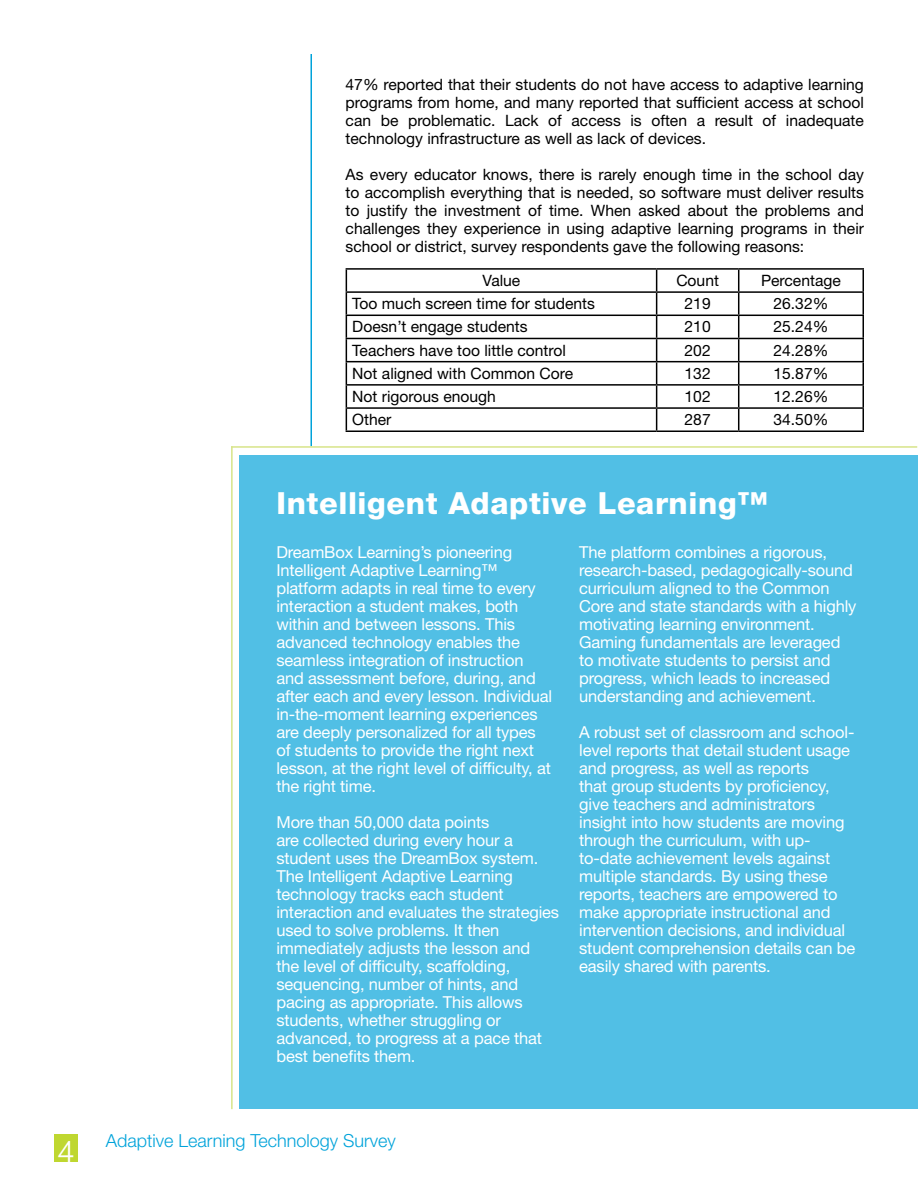
<style>
.page{position:relative;width:918px;height:1188px;background:#fff}
.page>*{position:absolute;margin:0;border:0;box-sizing:border-box;transform-origin:0 0}
.t1{font:800 30.6px "Helvetica Neue LT Std";letter-spacing:.02em;color:#fff}
.t2{font:30px "Apex New";color:#fff}
.t3{font:300 18px "Helvetica Neue LT Std";color:#00a3da}
.t4{font:16.5px/18px "Helvetica Neue LT Std";letter-spacing:-.01em;color:#fff}
.t5{font:15.6px/18px "Helvetica Neue LT Std";color:#000;text-align:justify}
</style>
<div class="page">
<div style="left:54px;top:1134px;width:24px;height:27px;background:#bfd730"></div>
<hr style="left:310px;top:54px;width:2px;height:392px;background:#00a3da">
<div style="left:240px;top:456px;width:678px;height:653px;background:#51bfe5"></div>
<div style="left:54px;top:1135px;width:24px;height:27px;background:#bfd730"></div>
<hr style="left:231px;top:446px;width:686px;height:2px;background:#d7e488">
<hr style="left:231px;top:446px;width:2px;height:663px;background:#d7e488">
<hr style="left:346px;top:268px;width:311px;height:2px;background:#000">
<hr style="left:657px;top:268px;width:82px;height:2px;background:#000">
<hr style="left:739px;top:268px;width:125px;height:2px;background:#000">
<hr style="left:862px;top:270px;width:2px;height:21px;background:#000">
<hr style="left:346px;top:291px;width:311px;height:2px;background:#000">
<hr style="left:657px;top:291px;width:82px;height:2px;background:#000">
<hr style="left:739px;top:291px;width:125px;height:2px;background:#000">
<hr style="left:862px;top:293px;width:2px;height:22px;background:#000">
<hr style="left:346px;top:315px;width:311px;height:1px;background:#000">
<hr style="left:657px;top:315px;width:82px;height:1px;background:#000">
<hr style="left:739px;top:315px;width:125px;height:1px;background:#000">
<hr style="left:862px;top:316px;width:2px;height:22px;background:#000">
<hr style="left:346px;top:338px;width:311px;height:1px;background:#000">
<hr style="left:657px;top:338px;width:82px;height:1px;background:#000">
<hr style="left:739px;top:338px;width:125px;height:1px;background:#000">
<hr style="left:862px;top:339px;width:2px;height:22px;background:#000">
<hr style="left:346px;top:361px;width:311px;height:1px;background:#000">
<hr style="left:657px;top:361px;width:82px;height:1px;background:#000">
<hr style="left:739px;top:361px;width:125px;height:1px;background:#000">
<hr style="left:862px;top:362px;width:2px;height:22px;background:#000">
<hr style="left:346px;top:384px;width:311px;height:2px;background:#000">
<hr style="left:657px;top:384px;width:82px;height:2px;background:#000">
<hr style="left:739px;top:384px;width:125px;height:2px;background:#000">
<hr style="left:862px;top:386px;width:2px;height:21px;background:#000">
<hr style="left:346px;top:407px;width:311px;height:2px;background:#000">
<svg style="left:346px;top:270px;width:1px;height:160px"></svg>
<hr style="left:657px;top:407px;width:82px;height:2px;background:#000">
<svg style="left:656px;top:270px;width:1px;height:160px"></svg>
<hr style="left:739px;top:407px;width:125px;height:2px;background:#000">
<svg style="left:738px;top:270px;width:1px;height:160px"></svg>
<hr style="left:862px;top:409px;width:2px;height:21px;background:#000">
<hr style="left:346px;top:430px;width:311px;height:2px;background:#000">
<hr style="left:657px;top:430px;width:82px;height:2px;background:#000">
<hr style="left:739px;top:430px;width:125px;height:2px;background:#000">
<h2 class="t2" style="left:58px;top:1129px;width:16px">5</h2>
<h2 class="t2" style="left:57px;top:1130px;width:19px">4</h2>
<p class="t5" style="left:346px;top:75px;width:520px">47% reported that their students do not have access to adaptive learning programs from home, and many reported that sufficient access at school can be problematic. Lack of access is often a result of inadequate technology infrastructure as well as lack of devices.</p>
<p class="t5" style="left:346px;top:165px;width:520px">As every educator knows, there is rarely enough time in the school day to accomplish everything that is needed, so software must deliver results to justify the investment of time. When asked about the problems and challenges they experience in using adaptive learning programs in their school or district, survey respondents gave the following reasons:</p>
<p class="t5" style="left:483px;top:271px;width:39px">Value</p>
<p class="t5" style="left:676px;top:271px;width:44px">Count</p>
<p class="t5" style="left:761px;top:271px;width:81px">Percentage</p>
<p class="t5" style="left:352px;top:295px;width:244px">Too much screen time for students</p>
<p class="t5" style="left:685px;top:295px;width:28px">219</p>
<p class="t5" style="left:774px;top:295px;width:56px">26.32%</p>
<p class="t5" style="left:352px;top:318px;width:177px">Doesn’t engage students</p>
<p class="t5" style="left:685px;top:318px;width:28px">210</p>
<p class="t5" style="left:774px;top:318px;width:56px">25.24%</p>
<p class="t5" style="left:352px;top:341px;width:215px">Teachers have too little control</p>
<p class="t5" style="left:685px;top:341px;width:28px">202</p>
<p class="t5" style="left:774px;top:341px;width:56px">24.28%</p>
<p class="t5" style="left:352px;top:364px;width:222px">Not aligned with Common Core</p>
<p class="t5" style="left:685px;top:364px;width:28px">132</p>
<p class="t5" style="left:774px;top:364px;width:56px">15.87%</p>
<p class="t5" style="left:352px;top:387px;width:145px">Not rigorous enough</p>
<p class="t5" style="left:685px;top:387px;width:28px">102</p>
<p class="t5" style="left:774px;top:387px;width:56px">12.26%</p>
<p class="t5" style="left:352px;top:411px;width:41px">Other</p>
<p class="t5" style="left:685px;top:411px;width:28px">287</p>
<p class="t5" style="left:774px;top:411px;width:56px">34.50%</p>
<h1 class="t1" style="left:276px;top:485px;width:493px">Intelligent Adaptive Learning™</h1>
<p class="t4" style="left:276px;top:543px;width:277px">DreamBox Learning’s pioneering Intelligent Adaptive Learning™ platform adapts in real time to every interaction a student makes, both within and between lessons. This advanced technology enables the seamless integration of instruction and assessment before, during, and after each and every lesson. Individual in-the-moment learning experiences are deeply personalized for all types of students to provide the right next lesson, at the right level of difficulty, at the right time.</p>
<p class="t4" style="left:276px;top:813px;width:284px">More than 50,000 data points<br>are collected during every hour a student uses the DreamBox system.<br>The Intelligent Adaptive Learning technology tracks each student interaction and evaluates the strategies used to solve problems. It then immediately adjusts the lesson and<br>the level of difficulty, scaffolding, sequencing, number of hints, and pacing as appropriate. This allows students, whether struggling or advanced, to progress at a pace that best benefits them.</p>
<p class="t4" style="left:579px;top:543px;width:279px">The platform combines a rigorous, research-based, pedagogically-sound curriculum aligned to the Common Core and state standards with a highly motivating learning environment.<br>Gaming fundamentals are leveraged to motivate students to persist and progress, which leads to increased understanding and achievement.</p>
<p class="t4" style="left:579px;top:723px;width:278px">A robust set of classroom and school&shy;level reports that detail student usage and progress, as well as reports<br>that group students by proficiency, give teachers and administrators insight into how students are moving through the curriculum, with up&shy;to-date achievement levels against multiple standards. By using these reports, teachers are empowered to make appropriate instructional and intervention decisions, and individual student comprehension details can be easily shared with parents.</p>
<p class="t3" style="left:106px;top:1129px;width:292px">Adaptive Learning Technology Survey</p>
</div>
